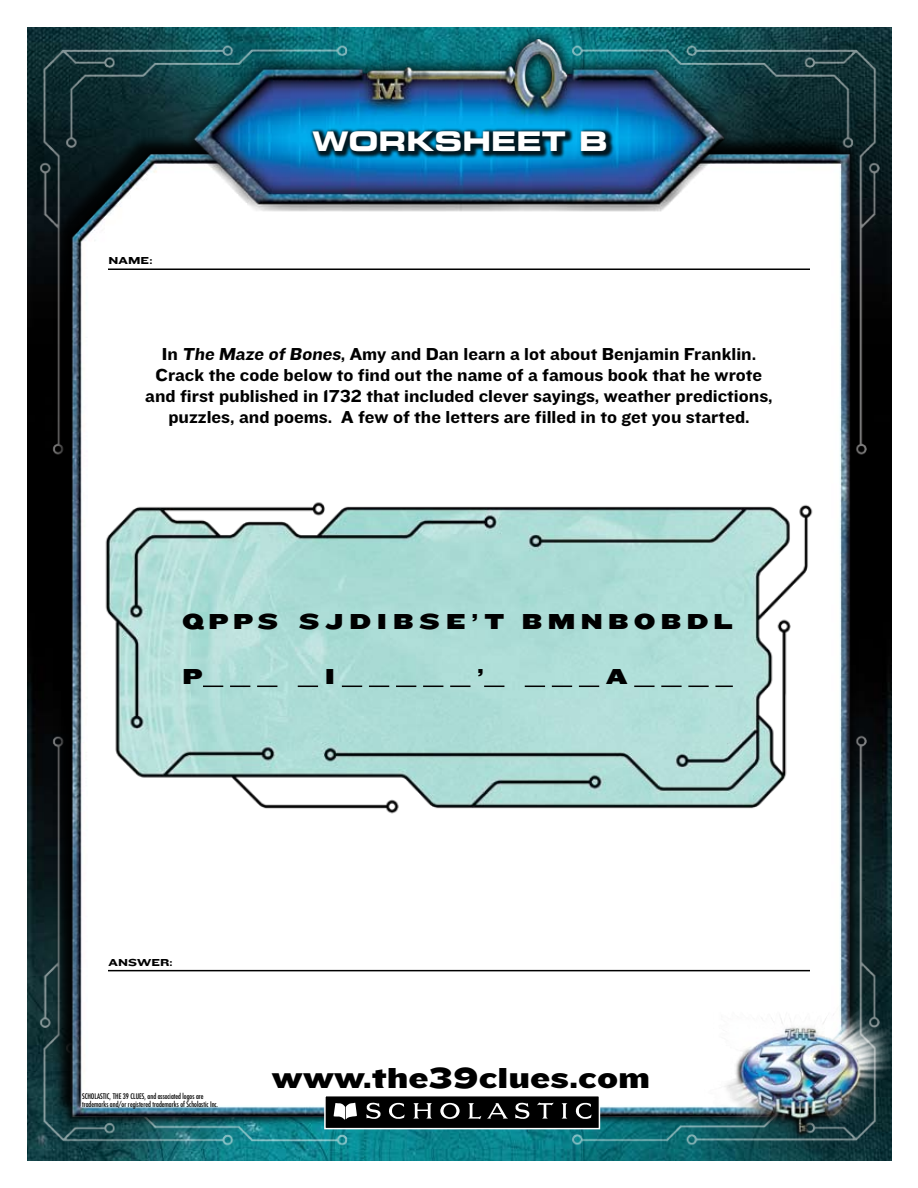
<style>
.page{position:relative;width:918px;height:1188px;background:#fff}
.page>*{position:absolute;margin:0;border:0;box-sizing:border-box;transform-origin:0 0}
.t1{font:30px "Knockout HTF74 Full Sumo";color:#000}
.t2{font:27px "Eurostile Bold Extended Two";color:#fff}
.t3{font:22.5px "Knockout HTF74 Full Sumo";letter-spacing:.21em;color:#000}
.t4{font:18px/21px "Knockout HTF52 Cruiserweight";color:#000;text-align:center}
.t5{font:10.5px "Knockout HTF54 Sumo";color:#000}
.t6{font:condensed 7.5px "Futura";color:#000}
</style>
<div class="page">
<img style="left:27px;top:27px;width:864px;height:1134px">
<div style="left:61px;top:143px;width:837px;height:1022px;background:#000;opacity:.75"></div>
<img style="left:55px;top:140px;width:810px;height:988px">
<img style="left:101px;top:27px;width:691px;height:216px">
<img style="left:70px;top:457px;width:778px;height:388px">
<img style="left:704px;top:1005px;width:191px;height:160px">
<div style="left:308px;top:126px;width:484px;height:97px;background:#000;opacity:.85"></div>
<div style="left:325px;top:1096px;width:274px;height:33px;background:#000"></div>
<svg style="left:334px;top:1103px;width:23px;height:17px"></svg>
<svg style="left:366px;top:1103px;width:15px;height:16px"></svg>
<svg style="left:389px;top:1103px;width:16px;height:16px"></svg>
<svg style="left:413px;top:1103px;width:19px;height:16px"></svg>
<svg style="left:468px;top:1103px;width:13px;height:16px"></svg>
<svg style="left:515px;top:1103px;width:15px;height:16px"></svg>
<svg style="left:537px;top:1102px;width:17px;height:17px"></svg>
<svg style="left:562px;top:1103px;width:5px;height:16px"></svg>
<svg style="left:575px;top:1103px;width:17px;height:16px"></svg>
<svg style="left:440px;top:1103px;width:20px;height:16px"></svg>
<svg style="left:487px;top:1103px;width:21px;height:16px"></svg>
<div style="left:324px;top:1095px;width:276px;height:34px;border:2px solid #fff"></div>
<hr style="left:108px;top:268px;width:702px;height:2px;background:#000">
<hr style="left:108px;top:970px;width:702px;height:1px;background:#000">
<svg style="left:203px;top:686px;width:20px;height:1px"></svg>
<svg style="left:230px;top:686px;width:20px;height:1px"></svg>
<svg style="left:257px;top:686px;width:20px;height:1px"></svg>
<svg style="left:298px;top:686px;width:20px;height:1px"></svg>
<svg style="left:342px;top:686px;width:20px;height:1px"></svg>
<svg style="left:369px;top:686px;width:20px;height:1px"></svg>
<svg style="left:396px;top:686px;width:20px;height:1px"></svg>
<svg style="left:423px;top:686px;width:20px;height:1px"></svg>
<svg style="left:450px;top:686px;width:20px;height:1px"></svg>
<svg style="left:484px;top:686px;width:20px;height:1px"></svg>
<svg style="left:525px;top:686px;width:20px;height:1px"></svg>
<svg style="left:552px;top:686px;width:20px;height:1px"></svg>
<svg style="left:579px;top:686px;width:20px;height:1px"></svg>
<svg style="left:634px;top:686px;width:21px;height:1px"></svg>
<svg style="left:661px;top:686px;width:21px;height:1px"></svg>
<svg style="left:688px;top:686px;width:21px;height:1px"></svg>
<svg style="left:715px;top:686px;width:18px;height:1px"></svg>
<p class="t5" style="left:109px;top:255px;width:45px">NAME:</p>
<h2 class="t2" style="left:312px;top:122px;width:297px">WORKSHEET B</h2>
<p class="t4" style="left:145px;top:344px;width:629px">In The Maze of Bones, Amy and Dan learn a lot about Benjamin Franklin.<br>Crack the code below to find out the name of a famous book that he wrote and first published in 1732 that included clever sayings, weather predictions, puzzles, and poems. A few of the letters are filled in to get you started.</p>
<p class="t3" style="left:182px;top:609px;width:552px">QPPS SJDIBSE’T BMNBOBDL</p>
<p class="t3" style="left:182px;top:664px;width:22px">P</p>
<p class="t3" style="left:325px;top:664px;width:12px">I</p>
<p class="t3" style="left:477px;top:664px;width:8px">’</p>
<p class="t3" style="left:606px;top:664px;width:23px">A</p>
<p class="t5" style="left:109px;top:956px;width:65px">ANSWER:</p>
<h1 class="t1" style="left:272px;top:1061px;width:380px">www.the39clues.com</h1>
<p class="t6" style="left:82px;top:1092px;width:123px">SCHOLASTIC, THE 39 CLUES, and associated logos are</p>
<p class="t6" style="left:82px;top:1100px;width:138px">trademarks and/or registered trademarks of Scholastic Inc.</p>
</div>
